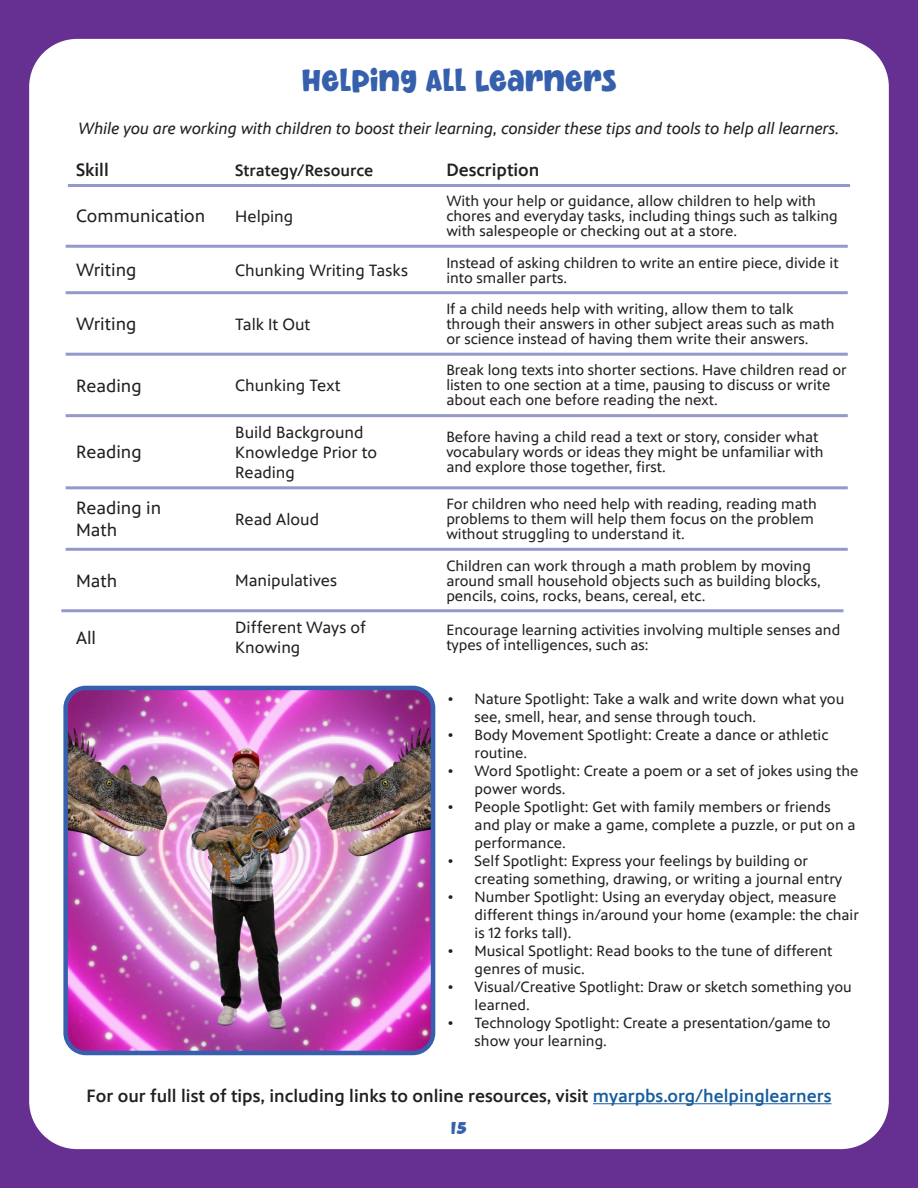
<style>
.page{position:relative;width:918px;height:1188px;background:#653091}
.page>*{position:absolute;margin:0;border:0;box-sizing:border-box;transform-origin:0 0}
.t1{font:31.5px "Kidsbar";color:#3660ad}
.t2{font:500 18px "PBS Sans";color:#231f20}
.t3{font:18px/21.6px "PBS Sans";color:#231f20}
.Page_Number{font:18px "Kidsbar";color:#3660ad}
.t4{font:17.7px "Kidsbar";color:#3660ad}
.t5{font:16.5px/19.8px "PBS Sans";color:#231f20}
.t6{font:italic 16.5px "PBS Sans";color:#231f20}
.t7{font:500 16.5px "PBS Sans";color:#231f20}
.t8{font:15px/15px "PBS Sans";color:#231f20}
.s1{color:#175d9e}
</style>
<div class="page">
<div style="left:29px;top:39px;width:860px;height:1110px;background:#fff;border-radius:48px"></div>
<hr style="left:68px;top:184px;width:782px;height:3px;background:#9598cb">
<hr style="left:66px;top:245px;width:782px;height:3px;background:#9598cb">
<hr style="left:66px;top:291px;width:782px;height:3px;background:#9598cb">
<hr style="left:66px;top:353px;width:782px;height:3px;background:#9598cb">
<hr style="left:66px;top:414px;width:782px;height:3px;background:#9598cb">
<hr style="left:66px;top:486px;width:782px;height:3px;background:#9598cb">
<hr style="left:66px;top:548px;width:782px;height:3px;background:#9598cb">
<hr style="left:61px;top:609px;width:783px;height:3px;background:#9598cb">
<hr style="left:593px;top:1103px;width:238px;height:1px;background:#175d9e">
<img style="left:68px;top:688px;width:365px;height:365px">
<div style="left:63px;top:686px;width:372px;height:369px;border:4px solid #3660ad;border-radius:20px"></div>
<p class="t1" style="left:302px;top:61px;width:316px">HELPING ALL LEARNERS</p>
<p class="t6" style="left:79px;top:119px;width:762px">While you are working with children to boost their learning, consider these tips and tools to help all learners.</p>
<p class="t2" style="left:76px;top:160px;width:34px">Skill</p>
<p class="t7" style="left:235px;top:161px;width:140px">Strategy/Resource</p>
<p class="t2" style="left:446px;top:160px;width:95px">Description</p>
<p class="t3" style="left:76px;top:205px;width:131px">Communication</p>
<p class="t5" style="left:235px;top:206px;width:60px">Helping</p>
<p class="t8" style="left:446px;top:194px;width:393px">With your help or guidance, allow children to help with chores and everyday tasks, including things such as talking with salespeople or checking out at a store.</p>
<p class="t3" style="left:76px;top:259px;width:62px">Writing</p>
<p class="t5" style="left:235px;top:260px;width:174px">Chunking Writing Tasks</p>
<p class="t8" style="left:446px;top:255px;width:394px">Instead of asking children to write an entire piece, divide it into smaller parts.</p>
<p class="t3" style="left:76px;top:313px;width:62px">Writing</p>
<p class="t5" style="left:235px;top:314px;width:77px">Talk It Out</p>
<p class="t8" style="left:446px;top:302px;width:390px">If a child needs help with writing, allow them to talk through their answers in other subject areas such as math or science instead of having them write their answers.</p>
<p class="t3" style="left:76px;top:375px;width:67px">Reading</p>
<p class="t5" style="left:235px;top:376px;width:107px">Chunking Text</p>
<p class="t3" style="left:76px;top:442px;width:67px">Reading</p>
<p class="t5" style="left:235px;top:423px;width:143px">Build Background<br>Knowledge Prior to<br>Reading</p>
<p class="t8" style="left:446px;top:363px;width:402px">Break long texts into shorter sections. Have children read or listen to one section at a time, pausing to discuss or write about each one before reading the next.</p>
<p class="t8" style="left:446px;top:430px;width:379px">Before having a child read a text or story, consider what vocabulary words or ideas they might be unfamiliar with</p>
<p class="t8" style="left:446px;top:460px;width:221px">and explore those together, first.</p>
<p class="t3" style="left:76px;top:498px;width:87px">Reading in<br>Math</p>
<p class="t8" style="left:446px;top:497px;width:372px">For children who need help with reading, reading math problems to them will help them focus on the problem without struggling to understand it.</p>
<p class="t3" style="left:76px;top:570px;width:43px">Math</p>
<p class="t5" style="left:235px;top:571px;width:103px">Manipulatives</p>
<p class="t5" style="left:235px;top:509px;width:85px">Read Aloud</p>
<p class="t8" style="left:446px;top:558px;width:376px">Children can work through a math problem by moving around small household objects such as building blocks, pencils, coins, rocks, beans, cereal, etc.</p>
<p class="t5" style="left:235px;top:618px;width:132px">Different Ways of</p>
<p class="t5" style="left:235px;top:638px;width:67px">Knowing</p>
<p class="t3" style="left:76px;top:627px;width:22px">All</p>
<p class="t8" style="left:446px;top:623px;width:395px">Encourage learning activities involving multiple senses and</p>
<p class="t8" style="left:446px;top:638px;width:204px">types of intelligences, such as:</p>
<p class="t8" style="left:475px;top:690px;width:371px;line-height:18px;text-indent:-27px">• Nature Spotlight: Take a walk and write down what you see, smell, hear, and sense through touch.</p>
<p class="t8" style="left:475px;top:726px;width:355px;line-height:18px;text-indent:-27px">• Body Movement Spotlight: Create a dance or athletic routine.</p>
<p class="t8" style="left:475px;top:762px;width:385px;line-height:18px;text-indent:-27px">• Word Spotlight: Create a poem or a set of jokes using the power words.</p>
<p class="t8" style="left:475px;top:798px;width:382px;line-height:18px;text-indent:-27px">• People Spotlight: Get with family members or friends and play or make a game, complete a puzzle, or put on a performance.</p>
<p class="t8" style="left:475px;top:852px;width:369px;line-height:18px;text-indent:-27px">• Self Spotlight: Express your feelings by building or creating something, drawing, or writing a journal entry</p>
<p class="t8" style="left:475px;top:888px;width:386px;line-height:18px;text-indent:-27px">• Number Spotlight: Using an everyday object, measure different things in/around your home (example: the chair is 12 forks tall).</p>
<p class="t8" style="left:475px;top:942px;width:359px;line-height:18px;text-indent:-27px">• Musical Spotlight: Read books to the tune of different genres of music.</p>
<p class="t8" style="left:475px;top:978px;width:379px;line-height:18px;text-indent:-27px">• Visual/Creative Spotlight: Draw or sketch something you learned.</p>
<p class="t8" style="left:475px;top:1014px;width:358px;line-height:18px;text-indent:-27px">• Technology Spotlight: Create a presentation/game to show your learning.</p>
<p class="t2" style="left:87px;top:1086px;width:746px">For our full list of tips, including links to online resources, visit <span class="s1">myarpbs.org/helpinglearners</span></p>
<p class="Page_Number" style="left:451px;top:1117px;width:17px">15</p>
<p class="t4" style="left:451px;top:1117px;width:17px">15</p>
</div>
